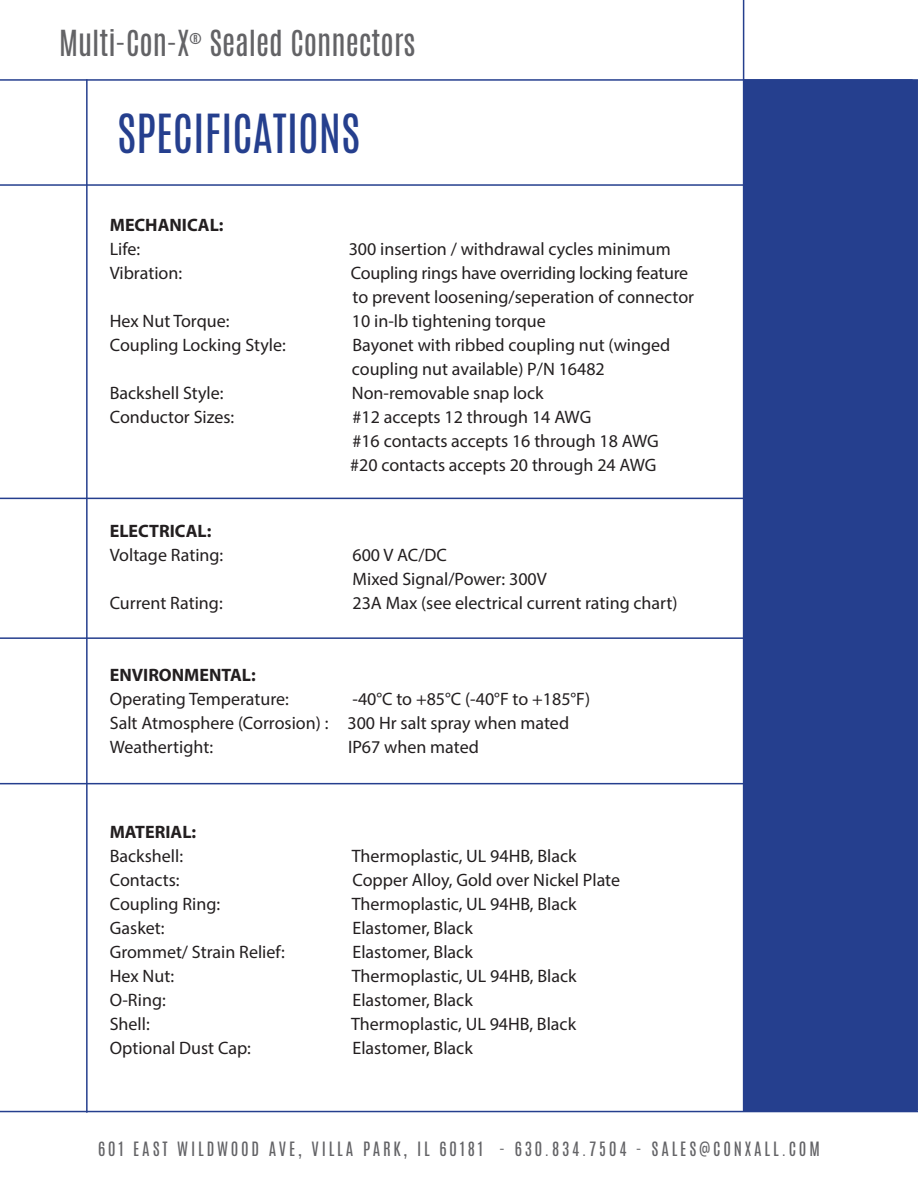
<style>
.page{position:relative;width:918px;height:1188px;background:#fff}
.page>*{position:absolute;margin:0;border:0;box-sizing:border-box;transform-origin:0 0}
.t1{font:45px "Antonio";color:#253f8e}
.t2{font:30px "Antonio";color:#636366}
.t3{font:18px/24px "Myriad Pro";color:#231f20}
.t4{font:700 18px "Myriad Pro";color:#231f20}
.t5{font:16.5px "Antonio";letter-spacing:.17em;color:#636366}
</style>
<div class="page">
<hr style="left:86px;top:79px;width:2px;height:1034px;background:#253f8e">
<hr style="left:0;top:184px;width:823px;height:2px;background:#253f8e">
<hr style="left:0;top:498px;width:819px;height:1px;background:#253f8e">
<hr style="left:0;top:637px;width:822px;height:2px;background:#253f8e">
<div style="left:744px;top:80px;width:173px;height:1030px;background:#253f8e"></div>
<div style="left:743px;top:79px;width:175px;height:1032px;border:2px solid #253f8e"></div>
<hr style="left:0;top:783px;width:760px;height:1px;background:#253f8e">
<hr style="left:743px;top:0;width:1px;height:80px;background:#253f8e">
<hr style="left:0;top:79px;width:913px;height:2px;background:#253f8e">
<hr style="left:0;top:1111px;width:918px;height:1px;background:#253f8e">
<h2 class="t2" style="left:59px;top:22px;width:358px">Multi-Con-X<sup>®</sup> Sealed Connectors</h2>
<h1 class="t1" style="left:117px;top:101px;width:245px">SPECIFICATIONS</h1>
<p class="t4" style="left:110px;top:213px;width:115px">MECHANICAL:</p>
<p class="t3" style="left:110px;top:237px;width:32px">Life:</p>
<p class="t3" style="left:349px;top:237px;width:324px">300 insertion / withdrawal cycles minimum</p>
<p class="t3" style="left:110px;top:261px;width:74px">Vibration:</p>
<p class="t3" style="left:351px;top:261px;width:345px">Coupling rings have overriding locking feature to prevent loosening/seperation of connector</p>
<p class="t3" style="left:110px;top:309px;width:121px">Hex Nut Torque:</p>
<p class="t3" style="left:352px;top:309px;width:195px">10 in-lb tightening torque</p>
<p class="t3" style="left:110px;top:333px;width:178px">Coupling Locking Style:</p>
<p class="t3" style="left:352px;top:333px;width:320px">Bayonet with ribbed coupling nut (winged coupling nut available) P/N 16482</p>
<p class="t3" style="left:110px;top:381px;width:115px">Backshell Style:</p>
<p class="t3" style="left:352px;top:381px;width:193px">Non-removable snap lock</p>
<p class="t3" style="left:110px;top:405px;width:126px">Conductor Sizes:</p>
<p class="t3" style="left:350px;top:405px;width:310px">#12 accepts 12 through 14 AWG<br>#16 contacts accepts 16 through 18 AWG #20 contacts accepts 20 through 24 AWG</p>
<p class="t4" style="left:110px;top:519px;width:103px">ELECTRICAL:</p>
<p class="t3" style="left:110px;top:543px;width:115px">Voltage Rating:</p>
<p class="t3" style="left:352px;top:543px;width:196px">600 V AC/DC<br>Mixed Signal/Power: 300V</p>
<p class="t3" style="left:110px;top:591px;width:114px">Current Rating:</p>
<p class="t3" style="left:352px;top:591px;width:327px">23A Max (see electrical current rating chart)</p>
<p class="t4" style="left:110px;top:663px;width:148px">ENVIRONMENTAL:</p>
<p class="t3" style="left:110px;top:687px;width:181px">Operating Temperature:</p>
<p class="t3" style="left:110px;top:687px;width:482px;text-indent:243px">-40°C to +85°C (-40°F to +185°F)<br>Salt Atmosphere (Corrosion) : 300 Hr salt spray when mated<br>Weathertight:</p>
<p class="t3" style="left:348px;top:735px;width:132px">IP67 when mated</p>
<p class="t4" style="left:110px;top:821px;width:88px">MATERIAL:</p>
<p class="t3" style="left:110px;top:844px;width:75px">Backshell:</p>
<p class="t3" style="left:352px;top:844px;width:226px">Thermoplastic, UL 94HB, Black</p>
<p class="t3" style="left:110px;top:868px;width:71px">Contacts:</p>
<p class="t3" style="left:352px;top:868px;width:269px">Copper Alloy, Gold over Nickel Plate</p>
<p class="t3" style="left:110px;top:892px;width:112px">Coupling Ring:</p>
<p class="t3" style="left:352px;top:892px;width:226px">Thermoplastic, UL 94HB, Black</p>
<p class="t3" style="left:110px;top:916px;width:56px">Gasket:</p>
<p class="t3" style="left:352px;top:916px;width:122px">Elastomer, Black</p>
<p class="t3" style="left:110px;top:940px;width:177px">Grommet/ Strain Relief:</p>
<p class="t3" style="left:352px;top:940px;width:122px">Elastomer, Black</p>
<p class="t3" style="left:110px;top:964px;width:66px">Hex Nut:</p>
<p class="t3" style="left:352px;top:964px;width:226px">Thermoplastic, UL 94HB, Black</p>
<p class="t3" style="left:110px;top:988px;width:58px">O-Ring:</p>
<p class="t3" style="left:352px;top:988px;width:122px">Elastomer, Black</p>
<p class="t3" style="left:110px;top:1012px;width:42px">Shell:</p>
<p class="t3" style="left:351px;top:1012px;width:226px">Thermoplastic, UL 94HB, Black</p>
<p class="t3" style="left:110px;top:1036px;width:143px">Optional Dust Cap:</p>
<p class="t3" style="left:352px;top:1036px;width:122px">Elastomer, Black</p>
<p class="t5" style="left:98px;top:1137px;width:723px">601 EAST WILDWOOD AVE, VILLA PARK, IL 60181 - 630.834.7504 - SALES@CONXALL.COM</p>
</div>
